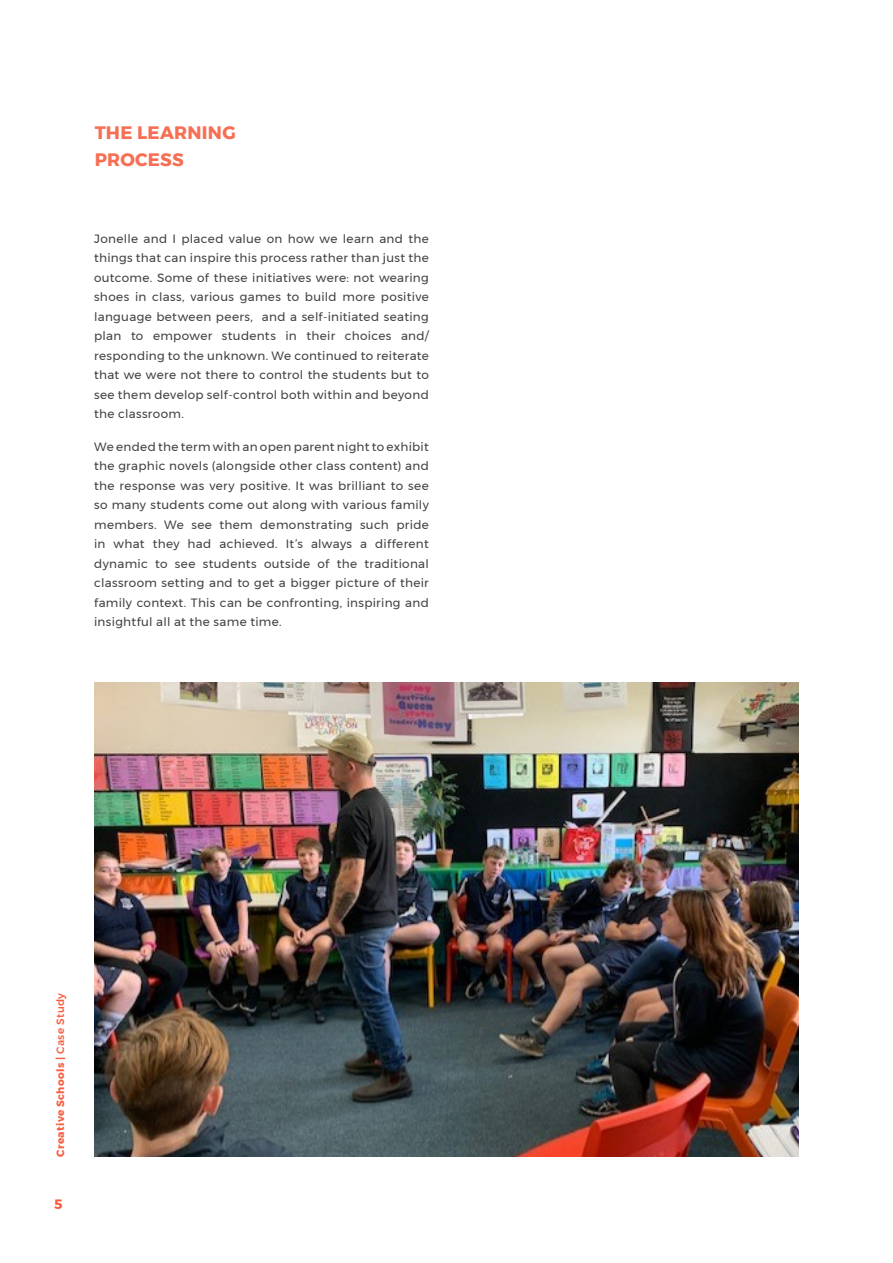
<style>
.page{position:relative;width:893px;height:1263px;background:#fff}
.page>*{position:absolute;margin:0;border:0;box-sizing:border-box;transform-origin:0 0}
.t1{font:700 18px/27px "Montserrat";letter-spacing:.015em;color:#f76e53}
.t2{font:700 13.5px "Montserrat";color:#f65e40}
.t3{font:12px/19.5px "Montserrat";letter-spacing:.025em;color:#414042;text-align:justify}
.t4{font:700 10.5px "Montserrat";letter-spacing:.035em;color:#f65e40}
.s1{font-weight:500}
</style>
<div class="page">
<img style="left:95px;top:682px;width:704px;height:475px">
<h1 class="t1" style="left:95px;top:119px;width:142px">THE LEARNING<br>PROCESS</h1>
<p class="t3" style="left:94px;top:229px;width:336px">Jonelle and I placed value on how we learn and the things that can inspire this process rather than just the outcome. Some of these initiatives were: not wearing shoes in class, various games to build more positive language between peers, and a self-initiated seating plan to empower students in their choices and/ responding to the unknown. We continued to reiterate that we were not there to control the students but to see them develop self-control both within and beyond the classroom.</p>
<p class="t3" style="left:94px;top:436px;width:336px">We ended the term with an open parent night to exhibit the graphic novels (alongside other class content) and the response was very positive. It was brilliant to see so many students come out along with various family members. We see them demonstrating such pride in what they had achieved. It’s always a different dynamic to see students outside of the traditional classroom setting and to get a bigger picture of their family context. This can be confronting, inspiring and insightful all at the same time.</p>
<p class="t4" style="left:52px;top:1157px;width:165px;rotate:-90deg">Creative Schools | <span class="s1">Case Study</span></p>
<p class="t2" style="left:54px;top:1193px;width:10px">5</p>
</div>
